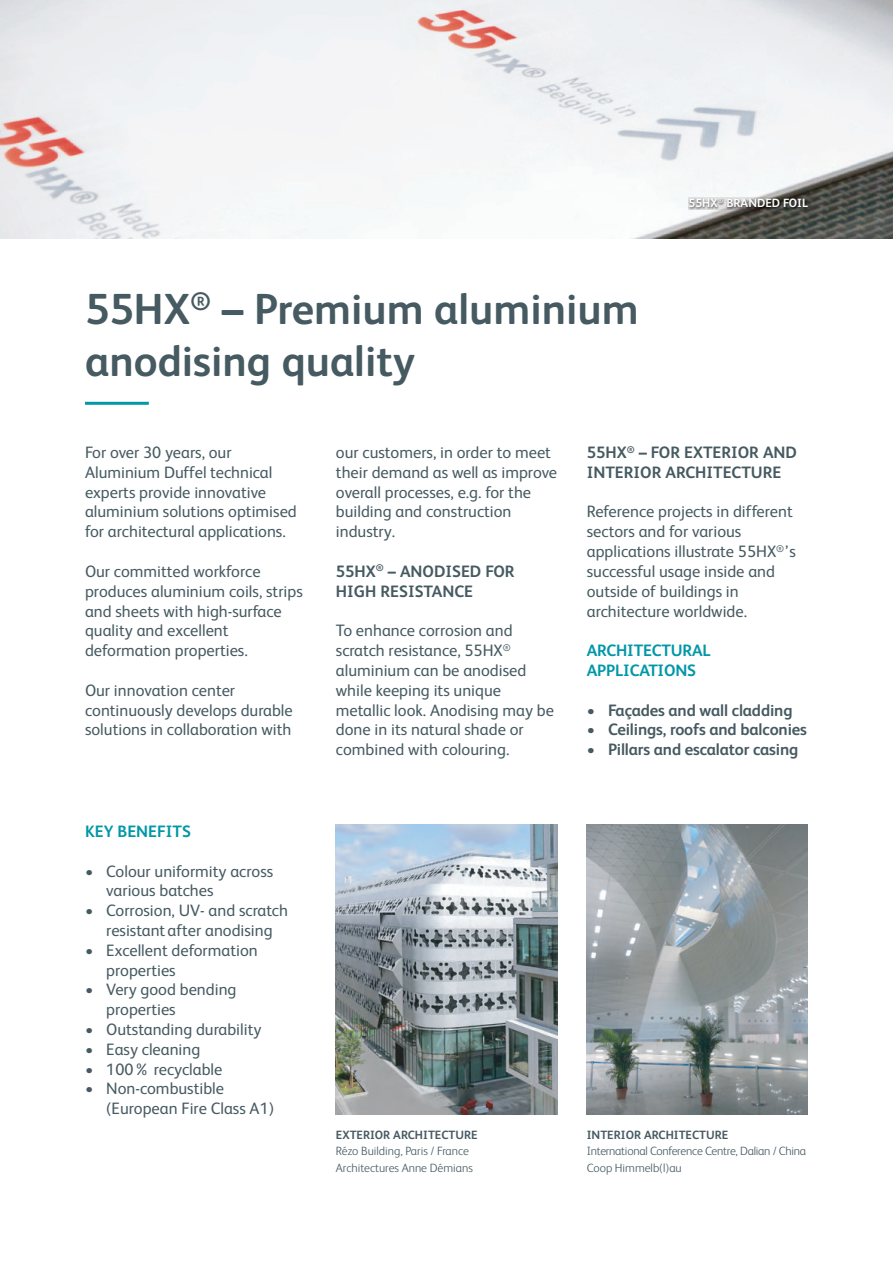
<style>
.page{position:relative;width:893px;height:1263px;background:#fff}
.page>*{position:absolute;margin:0;border:0;box-sizing:border-box;transform-origin:0 0}
.t1{font:700 43.5px/52.2px "FS Albert";color:#465a61}
.t2{font:16.5px/19.8px "FS Albert";color:#465a61}
.t3{font:700 16.5px/19.8px "FS Albert";letter-spacing:-.01em;color:#465a61}
.t4{font:700 16.5px/19.8px "FS Albert";letter-spacing:-.01em;color:#0097a8}
.t5{font:300 12px/16.5px "FS Albert";letter-spacing:-.02em;color:#465a61}
.t6{font:300 12px/16.5px "FS Albert";color:#465a61}
.t7{font:700 12px "FS Albert";color:#465a61}
.t8{font:700 12px "FS Albert";color:#fff}
</style>
<div class="page">
<img style="left:0;top:0;width:893px;height:238px">
<img style="left:587px;top:824px;width:221px;height:290px">
<img style="left:336px;top:824px;width:221px;height:290px">
<svg style="left:688px;top:197px;width:122px;height:12px"></svg>
<hr style="left:85px;top:402px;width:64px;height:3px;background:#0097a8">
<h1 class="t1" style="left:85px;top:281px;width:555px">55HX<sup>®</sup> – Premium aluminium anodising quality</h1>
<p class="t8" style="left:689px;top:195px;width:121px">55HX<sup>®</sup> BRANDED FOIL</p>
<p class="t2" style="left:85px;top:442px;width:213px">For over 30 years, our<br>Aluminium Duffel technical experts provide innovative aluminium solutions optimised for architectural applications.</p>
<p class="t2" style="left:85px;top:560px;width:219px">Our committed workforce produces aluminium coils, strips and sheets with high-surface quality and excellent deformation properties.</p>
<p class="t2" style="left:85px;top:679px;width:209px">Our innovation center continuously develops durable solutions in collaboration with</p>
<p class="t4" style="left:85px;top:821px;width:107px">KEY BENEFITS</p>
<p class="t2" style="left:106px;top:860px;width:168px;text-indent:-21px">• Colour uniformity across various batches</p>
<p class="t2" style="left:85px;top:900px;width:204px;text-align:center">• Corrosion, UV- and scratch resistantafter anodising</p>
<p class="t2" style="left:106px;top:939px;width:153px;text-indent:-21px">• Excellent deformation properties</p>
<p class="t2" style="left:106px;top:979px;width:132px;text-indent:-21px">• Very good bending properties</p>
<p class="t2" style="left:85px;top:1019px;width:178px">• Outstanding durability</p>
<p class="t2" style="left:85px;top:1038px;width:117px">• Easy cleaning</p>
<p class="t2" style="left:85px;top:1058px;width:139px">• 100% recyclable</p>
<p class="t2" style="left:106px;top:1078px;width:169px;text-indent:-21px">• Non-combustible (European Fire Class A1)</p>
<p class="t2" style="left:336px;top:442px;width:223px">our customers, in order to meet their demand as well as improve overall processes, e.g. for the building and construction industry.</p>
<p class="t3" style="left:336px;top:561px;width:180px">55HX<sup>®</sup> – ANODISED FOR<br>HIGH RESISTANCE</p>
<p class="t2" style="left:336px;top:620px;width:220px">To enhance corrosion and scratch resistance, 55HX<sup>® </sup>aluminium can be anodised while keeping its unique metallic look. Anodising may be done in its natural shade or combined with colouring.</p>
<p class="t3" style="left:587px;top:442px;width:212px">55HX<sup>®</sup> – FOR EXTERIOR AND<br>INTERIOR ARCHITECTURE</p>
<p class="t2" style="left:587px;top:501px;width:211px">Reference projects in different sectors and for various applications illustrate 55HX<sup>®</sup>’s successful usage inside and outside of buildings in architecture worldwide.</p>
<p class="t4" style="left:587px;top:640px;width:125px">ARCHITECTURAL<br>APPLICATIONS</p>
<p class="t3" style="left:587px;top:699px;width:207px">• Façades and wall cladding</p>
<p class="t3" style="left:587px;top:719px;width:222px">• Ceilings, roofs and balconies</p>
<p class="t3" style="left:587px;top:739px;width:213px">• Pillars and escalator casing</p>
<p class="t7" style="left:336px;top:1126px;width:143px">EXTERIOR ARCHITECTURE</p>
<p class="t6" style="left:336px;top:1142px;width:138px">Rézo Building, Paris / France<br>Architectures Anne Démians</p>
<p class="t7" style="left:587px;top:1126px;width:143px">INTERIOR ARCHITECTURE</p>
<p class="t5" style="left:587px;top:1142px;width:221px">International Conference Centre, Dalian / China<br>Coop Himmelb(l)au</p>
</div>
